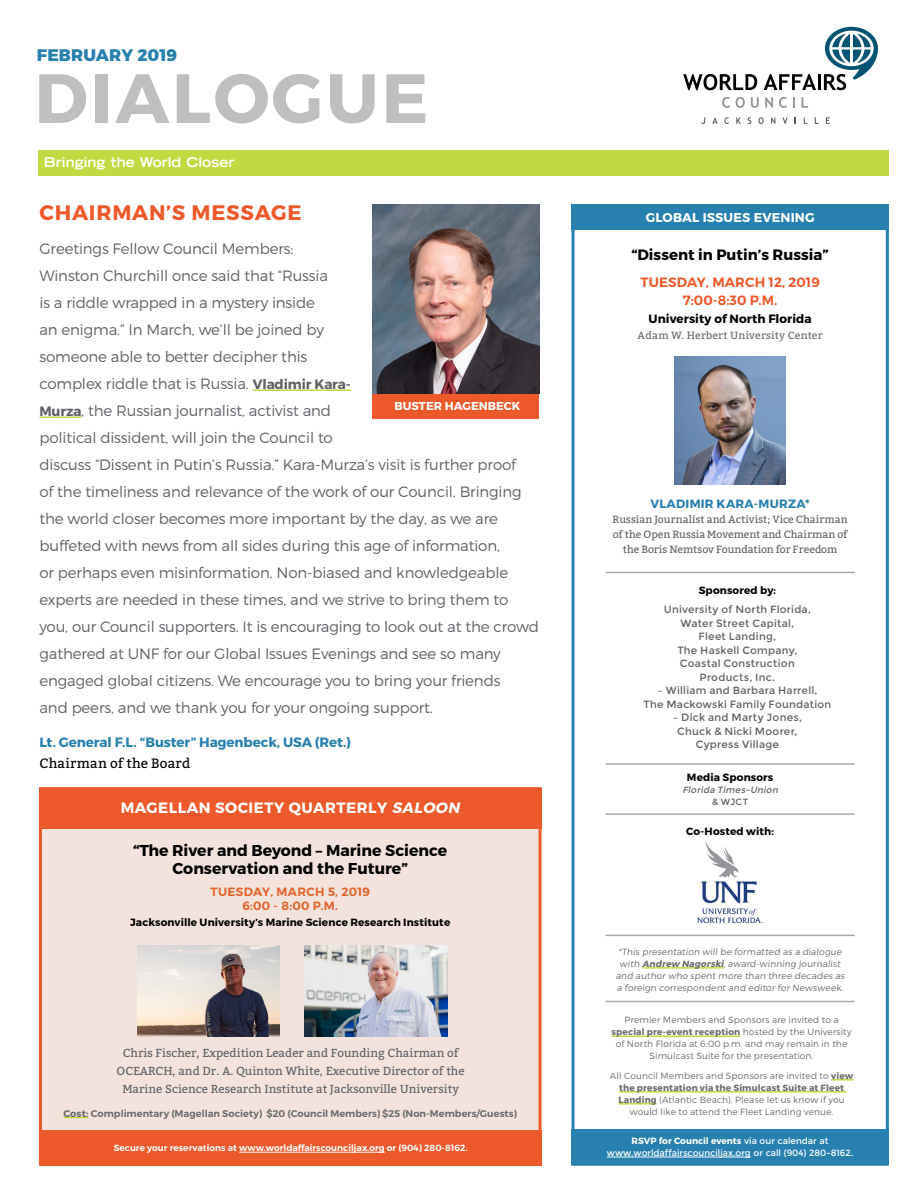
<style>
.page{position:relative;width:918px;height:1188px;background:#fff}
.page>*{position:absolute;margin:0;border:0;box-sizing:border-box;transform-origin:0 0}
.t1{font:700 69.6px "Montserrat";letter-spacing:.04em;color:#bdbfc1}
.t2{font:700 21px "Montserrat";letter-spacing:.035em;color:#ed592a}
.t3{font:800 16.8px "Montserrat";letter-spacing:.005em;color:#2880b0}
.t4{font:700 15.75px/18px "Montserrat";color:#000;text-align:center}
.t5{font:300 15px/27px "Montserrat";letter-spacing:-.01em;color:#5f6167}
.t6{font:700 15px "Montserrat";letter-spacing:.035em;color:#fff}
.t7{font:700 15px "Montserrat";color:#000}
.t8{font:700 13.5px "Montserrat";letter-spacing:-.005em;color:#2880b0}
.t9{font:600 13.5px/18px "Montserrat";letter-spacing:.005em;color:#ed592a;text-align:center}
.t10{font:700 expanded 13.5px "Trade Gothic LH";color:#fff}
.t11{font:13.5px "Bitter";letter-spacing:.015em;color:#000}
.t12{font:700 12.75px "Montserrat";letter-spacing:.01em;color:#fff}
.t13{font:600 12px/14.4px "Montserrat";letter-spacing:.03em;color:#e5622a;text-align:center}
.t14{font:700 12px "Montserrat";letter-spacing:.005em;color:#000}
.t15{font:700 12px "Montserrat";letter-spacing:.025em;color:#2880b0}
.t16{font:11.7px/18px "Bitter";color:#5f6167;text-align:center}
.t17{font:700 11.55px "Montserrat";color:#fff}
.t18{font:10.5px/13.5px "Montserrat";letter-spacing:.02em;color:#5f6167;text-align:center}
.t19{font:10.5px/15px "Bitter";color:#5f6167;text-align:center}
.t20{font:700 10.5px "Montserrat";letter-spacing:.015em;color:#000}
.t21{font:10.5px "Bitter";letter-spacing:.015em;color:#696a6d}
.t22{font:600 9.75px "Montserrat";letter-spacing:.005em;color:#696a6d}
.t23{font:300 9px/12px "Montserrat";letter-spacing:.015em;color:#696a6d;text-align:center}
.t24{font:9px/12px "Montserrat";color:#fff;text-align:center}
.t25{font:600 9px "Montserrat";color:#fff}
.t26{font:italic 9px "Montserrat";color:#5f6167}
.t27{font:9px "Montserrat";color:#5f6167}
.s1{font-weight:700;font-size:13.5px}
.s2{font-style:italic}
.s3{font-weight:700}
.s4{font-weight:700;font-style:italic}
</style>
<div class="page">
<hr style="left:253px;top:389px;width:98px;height:2px;background:#c3d941">
<hr style="left:39px;top:416px;width:42px;height:2px;background:#c3d941">
<svg style="left:683px;top:74px;width:74px;height:16px"></svg>
<svg style="left:764px;top:74px;width:52px;height:16px"></svg>
<hr style="left:818px;top:74px;width:3px;height:16px;background:#000">
<svg style="left:824px;top:27px;width:54px;height:63px"></svg>
<svg style="left:722px;top:97px;width:8px;height:11px"></svg>
<svg style="left:736px;top:97px;width:9px;height:11px"></svg>
<svg style="left:751px;top:97px;width:8px;height:11px"></svg>
<svg style="left:765px;top:97px;width:8px;height:11px"></svg>
<svg style="left:779px;top:97px;width:8px;height:11px"></svg>
<svg style="left:793px;top:97px;width:2px;height:11px"></svg>
<svg style="left:802px;top:97px;width:6px;height:11px"></svg>
<svg style="left:701px;top:117px;width:4px;height:7px"></svg>
<svg style="left:712px;top:117px;width:6px;height:7px"></svg>
<svg style="left:724px;top:117px;width:5px;height:7px"></svg>
<svg style="left:736px;top:117px;width:5px;height:7px"></svg>
<svg style="left:748px;top:117px;width:3px;height:7px"></svg>
<svg style="left:758px;top:117px;width:6px;height:7px"></svg>
<svg style="left:771px;top:117px;width:4px;height:7px"></svg>
<svg style="left:783px;top:117px;width:5px;height:7px"></svg>
<svg style="left:815px;top:117px;width:4px;height:7px"></svg>
<svg style="left:826px;top:117px;width:4px;height:7px"></svg>
<div style="left:373px;top:392px;width:166px;height:27px;background:#ed592a"></div>
<img style="left:373px;top:204px;width:166px;height:189px">
<div style="left:38px;top:150px;width:851px;height:26px;background:#c3d941"></div>
<div style="left:572px;top:204px;width:317px;height:962px;border:3px solid #2880b0"></div>
<img style="left:697px;top:841px;width:66px;height:83px">
<img style="left:675px;top:356px;width:111px;height:128px">
<div style="left:572px;top:204px;width:317px;height:26px;background:#2880b0"></div>
<hr style="left:642px;top:967px;width:82px;height:2px;background:#c3d941">
<div style="left:572px;top:1129px;width:317px;height:35px;background:#2880b0"></div>
<hr style="left:607px;top:1157px;width:144px;height:1px;background:#fff">
<hr style="left:611px;top:1036px;width:129px;height:1px;background:#c3d941">
<hr style="left:831px;top:1079px;width:22px;height:2px;background:#c3d941">
<hr style="left:619px;top:1091px;width:227px;height:2px;background:#c3d941">
<hr style="left:619px;top:1103px;width:38px;height:2px;background:#c3d941">
<hr style="left:606px;top:572px;width:249px;height:1px;background:#a7a9ac">
<hr style="left:606px;top:813px;width:249px;height:2px;background:#a7a9ac">
<hr style="left:606px;top:935px;width:249px;height:1px;background:#a7a9ac">
<hr style="left:606px;top:1001px;width:249px;height:1px;background:#a7a9ac">
<hr style="left:606px;top:763px;width:249px;height:2px;background:#a7a9ac">
<div style="left:40px;top:792px;width:501px;height:374px;background:#f3e3dc"></div>
<div style="left:42px;top:788px;width:499px;height:41px;background:#ed592a"></div>
<div style="left:40px;top:1131px;width:501px;height:35px;background:#ed592a"></div>
<hr style="left:239px;top:1152px;width:146px;height:1px;background:#fff">
<svg style="left:64px;top:1117px;width:24px;height:1px"></svg>
<img style="left:138px;top:945px;width:142px;height:92px">
<img style="left:305px;top:945px;width:142px;height:91px">
<p class="t3" style="left:37px;top:45px;width:142px">FEBRUARY 2019</p>
<h1 class="t1" style="left:34px;top:55px;width:395px">DIALOGUE</h1>
<p class="t10" style="left:44px;top:154px;width:192px">Bringing the World Closer</p>
<h2 class="t2" style="left:40px;top:200px;width:264px">CHAIRMAN’S MESSAGE</h2>
<p class="t5" style="left:39px;top:235px;width:501px">Greetings Fellow Council Members:<br>Winston Churchill once said that “Russia<br>is a riddle wrapped in a mystery inside<br>an enigma.” In March, we’ll be joined by<br>someone able to better decipher this<br>complex riddle that is Russia. <span class="s1">Vladimir Kara-<br>Murza</span>, the Russian journalist, activist and<br>political dissident, will join the Council to<br>discuss “Dissent in Putin’s Russia.” Kara-Murza’s visit is further proof<br>of the timeliness and relevance of the work of our Council. Bringing the world closer becomes more important by the day, as we are buffeted with news from all sides during this age of information,<br>or perhaps even misinformation. Non-biased and knowledgeable experts are needed in these times, and we strive to bring them to you, our Council supporters. It is encouraging to look out at the crowd gathered at UNF for our Global Issues Evenings and see so many engaged global citizens. We encourage you to bring your friends<br>and peers, and we thank you for your ongoing support.</p>
<p class="t8" style="left:39px;top:734px;width:313px">Lt. General F.L. “Buster” Hagenbeck, USA (Ret.)</p>
<p class="t11" style="left:39px;top:754px;width:152px">Chairman of the Board</p>
<p class="t17" style="left:395px;top:399px;width:127px">BUSTER HAGENBECK</p>
<p class="t6" style="left:121px;top:798px;width:344px">MAGELLAN SOCIETY QUARTERLY <span class="s2">SALOON</span></p>
<p class="t4" style="left:133px;top:842px;width:316px">“The River and Beyond – Marine Science<br>Conservation and the Future”</p>
<p class="t13" style="left:210px;top:884px;width:161px">TUESDAY, MARCH 5, 2019<br>6:00 - 8:00 P.M.</p>
<p class="t20" style="left:130px;top:916px;width:322px">Jacksonville University’s Marine Science Research Institute</p>
<p class="t16" style="left:117px;top:1044px;width:350px">Chris Fischer, Expedition Leader and Founding Chairman of<br>OCEARCH, and Dr. A. Quinton White, Executive Director of the<br>Marine Science Research Institute at Jacksonville University</p>
<p class="t22" style="left:64px;top:1107px;width:455px"><span class="s3">Cost:</span> Complimentary (Magellan Society) $20 (Council Members) $25 (Non-Members/Guests)</p>
<p class="t25" style="left:114px;top:1143px;width:355px">Secure your reservations at www.worldaffairscounciljax.org or (904) 280-8162.</p>
<p class="t12" style="left:646px;top:209px;width:170px">GLOBAL ISSUES EVENING</p>
<p class="t7" style="left:632px;top:245px;width:199px">“Dissent in Putin’s Russia”</p>
<p class="t9" style="left:640px;top:273px;width:181px">TUESDAY, MARCH 12, 2019<br>7:00-8:30 P.M.</p>
<p class="t14" style="left:649px;top:311px;width:165px">University of North Florida</p>
<p class="t21" style="left:638px;top:328px;width:187px">Adam W. Herbert University Center</p>
<p class="t15" style="left:650px;top:497px;width:161px">VLADIMIR KARA-MURZA*</p>
<p class="t19" style="left:613px;top:512px;width:237px">Russian Journalist and Activist; Vice Chairman of the Open Russia Movement and Chairman of the Boris Nemtsov Foundation for Freedom</p>
<p class="t20" style="left:699px;top:584px;width:79px">Sponsored by:</p>
<p class="t18" style="left:664px;top:603px;width:149px">University of North Florida,<br>Water Street Capital,<br>Fleet Landing,<br>The Haskell Company,<br>Coastal Construction<br>Products, Inc.</p>
<p class="t18" style="left:644px;top:684px;width:189px">– William and Barbara Harrell,<br>The Mackowski Family Foundation</p>
<p class="t18" style="left:673px;top:711px;width:131px">– Dick and Marty Jones,<br>Chuck &amp; Nicki Moorer,<br>Cypress Village</p>
<p class="t20" style="left:687px;top:771px;width:88px">Media Sponsors</p>
<p class="t26" style="left:682px;top:785px;width:99px">Florida Times-Union</p>
<p class="t27" style="left:712px;top:797px;width:37px">&amp; WJCT</p>
<p class="t20" style="left:686px;top:824px;width:89px">Co-Hosted with:</p>
<p class="t23" style="left:616px;top:946px;width:232px">*This presentation will be formatted as a dialogue with <span class="s4">Andrew Nagorski</span>, award-winning journalist and author who spent more than three decades as a foreign correspondent and editor for Newsweek.</p>
<p class="t23" style="left:611px;top:1014px;width:242px">Premier Members and Sponsors are invited to a <span class="s3">special pre-event reception</span> hosted by the University of North Florida at 6:00 p.m. and may remain in the Simulcast Suite for the presentation.</p>
<p class="t23" style="left:610px;top:1070px;width:245px">All Council Members and Sponsors are invited to <span class="s3">view the presentation via the Simulcast Suite at Fleet Landing</span> (Atlantic Beach). Please let us know if you would like to attend the Fleet Landing venue.</p>
<p class="t24" style="left:607px;top:1135px;width:248px"><span class="s3">RSVP for Council events</span> via our calendar at www.worldaffairscounciljax.org or call (904) 280-8162.</p>
</div>
